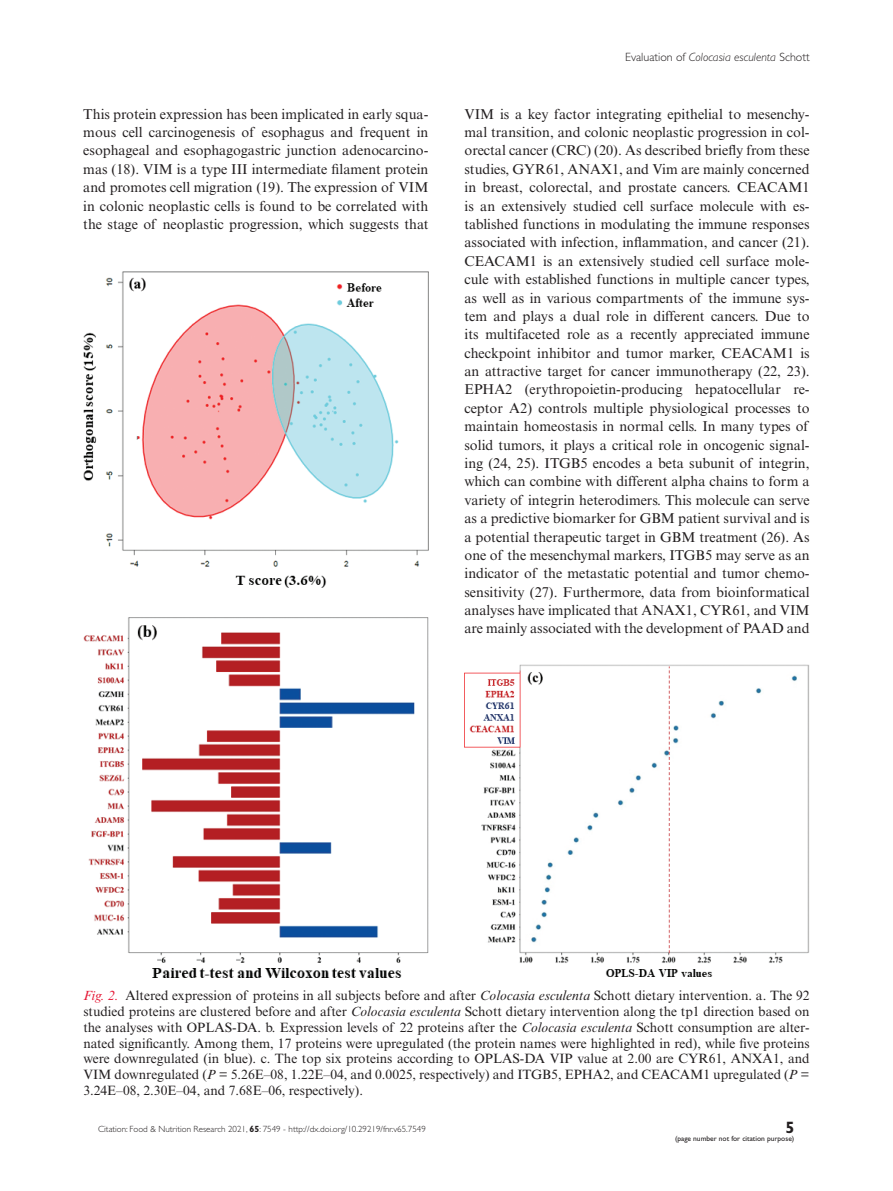
<style>
.page{position:relative;width:893px;height:1191px;background:#fff}
.page>*{position:absolute;margin:0;border:0;box-sizing:border-box;transform-origin:0 0}
.t1{font:700 16.5px "Gill Sans Std";color:#231f20}
.TXI{font:14.25px/18.3px "Times New Roman MT Std";color:#231f20;text-align:justify}
.FC{font:13.5px/15.8px "Times New Roman MT Std";color:#231f20;text-align:justify}
.t2{font:300 12px "Gill Sans Std";color:#231f20}
.t3{font:300 9px "Gill Sans Std";color:#231f20}
.t4{font:7.5px "Gill Sans Std";color:#231f20}
.s1{font-style:italic}
.s2{font-style:italic;color:#e51836}
.s3{font-weight:700}
</style>
<div class="page">
<img style="left:83px;top:272px;width:345px;height:315px">
<img style="left:83px;top:618px;width:345px;height:359px">
<img style="left:464px;top:664px;width:345px;height:312px">
<p class="t2" style="left:625px;top:50px;width:186px">Evaluation of <span class="s1">Colocasia esculenta</span> Schott</p>
<p class="TXI" style="left:83px;top:105px;width:347px">This protein expression has been implicated in early squa&shy;mous cell carcinogenesis of esophagus and frequent in esophageal and esophagogastric junction adenocarcino&shy;mas (18). VIM is a type III intermediate filament protein and promotes cell migration (19). The expression of VIM in colonic neoplastic cells is found to be correlated with the stage of neoplastic progression, which suggests that</p>
<p class="TXI" style="left:464px;top:105px;width:347px">VIM is a key factor integrating epithelial to mesenchy&shy;mal transition, and colonic neoplastic progression in col&shy;orectal cancer (CRC) (20). As described briefly from these studies, GYR61, ANAX1, and Vim are mainly concerned in breast, colorectal, and prostate cancers. CEACAM1 is an extensively studied cell surface molecule with es&shy;tablished functions in modulating the immune responses associated with infection, inflammation, and cancer (21).<br>CEACAM1 is an extensively studied cell surface mole&shy;cule with established functions in multiple cancer types, as well as in various compartments of the immune sys&shy;tem and plays a dual role in different cancers. Due to its multifaceted role as a recently appreciated immune checkpoint inhibitor and tumor marker, CEACAM1 is an attractive target for cancer immunotherapy (22, 23).<br>EPHA2 (erythropoietin-producing hepatocellular re&shy;ceptor A2) controls multiple physiological processes to maintain homeostasis in normal cells. In many types of solid tumors, it plays a critical role in oncogenic signal&shy;ing (24, 25). ITGB5 encodes a beta subunit of integrin, which can combine with different alpha chains to form a variety of integrin heterodimers. This molecule can serve as a predictive biomarker for GBM patient survival and is a potential therapeutic target in GBM treatment (26). As one of the mesenchymal markers, ITGB5 may serve as an indicator of the metastatic potential and tumor chemo&shy;sensitivity (27). Furthermore, data from bioinformatical analyses have implicated that ANAX1, CYR61, and VIM are mainly associated with the development of PAAD and</p>
<p class="FC" style="left:83px;top:988px;width:728px"><span class="s2">Fig. 2.</span> Altered expression of proteins in all subjects before and after <span class="s1">Colocasia esculenta</span> Schott dietary intervention. a. The 92 studied proteins are clustered before and after <span class="s1">Colocasia esculenta</span> Schott dietary intervention along the tp1 direction based on the analyses with OPLAS-DA. b. Expression levels of 22 proteins after the <span class="s1">Colocasia esculenta</span> Schott consumption are alter&shy;nated significantly. Among them, 17 proteins were upregulated (the protein names were highlighted in red), while five proteins were downregulated (in blue). c. The top six proteins according to OPLAS-DA VIP value at 2.00 are CYR61, ANXA1, and VIM downregulated (<span class="s1">P</span> = 5.26E–08, 1.22E–04, and 0.0025, respectively) and ITGB5, EPHA2, and CEACAM1 upregulated (<span class="s1">P</span> = 3.24E–08, 2.30E–04, and 7.68E–06, respectively).</p>
<p class="t3" style="left:98px;top:1124px;width:329px">Citation: Food &amp; Nutrition Research 2021, <span class="s3">65</span>: 7549 - http://dx.doi.org/10.29219/fnr.v65.7549</p>
<p class="t1" style="left:785px;top:1118px;width:11px">5</p>
<p class="t4" style="left:675px;top:1134px;width:121px">(page number not for citation purpose)</p>
</div>
